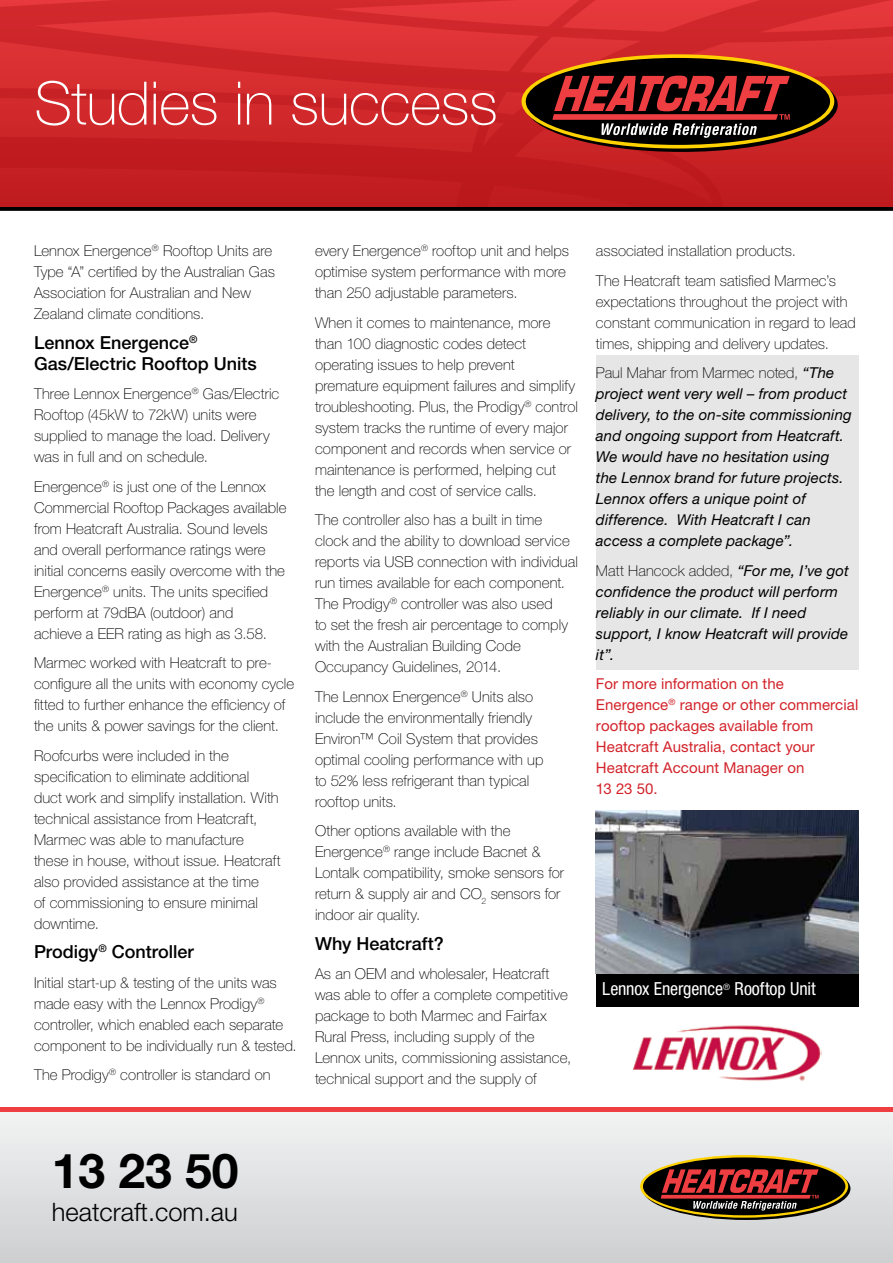
<style>
.page{position:relative;width:893px;height:1263px;background:#fff}
.page>*{position:absolute;margin:0;border:0;box-sizing:border-box;transform-origin:0 0}
.t1{font:100 60px "Helvetica Neue LT Std";letter-spacing:-.01em;color:#fff}
.t2{font:700 48.15px "Helvetica Neue LT Std";color:#000}
.t3{font:300 25.5px "Helvetica Neue LT Std";color:#000}
.t4{font:500 18px/21px "Helvetica Neue LT Std";color:#000}
.t5{font:condensed 18px "Helvetica Neue LT Std";letter-spacing:-.005em;color:#fff}
.t6{font:100 15px/21px "Helvetica Neue LT Std";letter-spacing:.005em;color:#000}
.t7{font:italic 15px/21px "Helvetica Neue LT Std";letter-spacing:.01em;color:#000}
.t8{font:15px/21px "Helvetica Neue LT Std";letter-spacing:.005em;color:#d2232a}
.s1{font-weight:100;font-style:normal}
</style>
<div class="page">
<div style="left:596px;top:355px;width:263px;height:315px;background:#e6e6e6"></div>
<div style="left:0;top:1112px;width:893px;height:151px;background:linear-gradient(to bottom,#f2f3f3,#cdcfd0)"></div>
<hr style="left:0;top:1108px;width:893px;height:4px;background:#ef3e42">
<svg style="left:0;top:206px;width:893px;height:5px;background:#2d0c0d"></svg>
<svg style="left:0;top:0;width:893px;height:206px;background:#cd2629"></svg>
<svg style="left:525px;top:58px;width:313px;height:94px"></svg>
<svg style="left:521px;top:54px;width:313px;height:94px;background:#f3c002"></svg>
<div style="left:526px;top:58px;width:304px;height:87px;background:#000;border-radius:50%"></div>
<svg style="left:552px;top:76px;width:238px;height:62px"></svg>
<svg style="left:642px;top:1157px;width:208px;height:63px"></svg>
<svg style="left:640px;top:1155px;width:208px;height:63px"></svg>
<div style="left:643px;top:1157px;width:202px;height:58px;background:#000;border-radius:50%"></div>
<svg style="left:661px;top:1169px;width:158px;height:41px"></svg>
<img style="left:596px;top:811px;width:263px;height:163px">
<div style="left:596px;top:974px;width:263px;height:32px;background:#000"></div>
<img style="left:634px;top:1025px;width:187px;height:56px">
<h1 class="t1" style="left:34px;top:69px;width:465px">Studies in success</h1>
<p class="t6" style="left:34px;top:240px;width:242px">Lennox Energence<sup>®</sup> Rooftop Units are Type “A” certified by the Australian Gas Association for Australian and New Zealand climate conditions.</p>
<p class="t4" style="left:34px;top:332px;width:224px">Lennox Energence<sup>®<br></sup>Gas/Electric Rooftop Units</p>
<p class="t6" style="left:34px;top:383px;width:247px">Three Lennox Energence<sup>®</sup> Gas/Electric Rooftop (45kW to 72kW) units were supplied to manage the load. Delivery was in full and on schedule.</p>
<p class="t6" style="left:34px;top:476px;width:254px">Energence<sup>®</sup> is just one of the Lennox Commercial Rooftop Packages available from Heatcraft Australia. Sound levels and overall performance ratings were initial concerns easily overcome with the Energence<sup>®</sup> units. The units specified perform at 79dBA (outdoor) and<br>achieve a EER rating as high as 3.58.</p>
<p class="t6" style="left:34px;top:652px;width:262px">Marmec worked with Heatcraft to pre&shy;configure all the units with economy cycle fitted to further enhance the efficiency of the units &amp; power savings for the client.</p>
<p class="t6" style="left:34px;top:745px;width:248px">Roofcurbs were included in the specification to eliminate additional duct work and simplify installation. With technical assistance from Heatcraft, Marmec was able to manufacture these in house, without issue. Heatcraft also provided assistance at the time<br>of commissioning to ensure minimal downtime.</p>
<p class="t4" style="left:34px;top:941px;width:161px">Prodigy<sup>®</sup> Controller</p>
<p class="t6" style="left:34px;top:972px;width:264px">Initial start-up &amp; testing of the units was made easy with the Lennox Prodigy<sup>® </sup>controller, which enabled each separate component to be individually run &amp; tested.</p>
<p class="t6" style="left:34px;top:1064px;width:238px">The Prodigy<sup>®</sup> controller is standard on</p>
<p class="t6" style="left:315px;top:240px;width:255px">every Energence<sup>®</sup> rooftop unit and helps optimise system performance with more than 250 adjustable parameters.</p>
<p class="t6" style="left:315px;top:312px;width:264px">When it comes to maintenance, more than 100 diagnostic codes detect operating issues to help prevent premature equipment failures and simplify troubleshooting. Plus, the Prodigy<sup>®</sup> control system tracks the runtime of every major component and records when service or maintenance is performed, helping cut the length and cost of service calls.</p>
<p class="t6" style="left:315px;top:509px;width:264px">The controller also has a built in time clock and the ability to download service reports via USB connection with individual run times available for each component.<br>The Prodigy<sup>®</sup> controller was also used<br>to set the fresh air percentage to comply with the Australian Building Code Occupancy Guidelines, 2014.</p>
<p class="t6" style="left:315px;top:686px;width:230px">The Lennox Energence<sup>®</sup> Units also include the environmentally friendly<br>Environ™ Coil System that provides optimal cooling performance with up to 52% less refrigerant than typical rooftop units.</p>
<p class="t6" style="left:315px;top:820px;width:250px">Other options available with the Energence<sup>®</sup> range include Bacnet &amp; Lontalk compatibility, smoke sensors for return &amp; supply air and CO<sub>2</sub> sensors for indoor air quality.</p>
<p class="t4" style="left:315px;top:933px;width:130px">Why Heatcraft?</p>
<p class="t6" style="left:315px;top:963px;width:258px">As an OEM and wholesaler, Heatcraft was able to offer a complete competitive package to both Marmec and Fairfax Rural Press, including supply of the Lennox units, commissioning assistance, technical support and the supply of</p>
<p class="t6" style="left:596px;top:236px;width:242px;line-height:29.5px">associated installation products.<br>The Heatcraft team satisfied Marmec’s</p>
<p class="t6" style="left:596px;top:291px;width:261px">expectations throughout the project with constant communication in regard to lead times, shipping and delivery updates.</p>
<p class="t7" style="left:596px;top:362px;width:257px"><span class="s1">Paul Mahar from Marmec noted,</span> “The project went very well – from product delivery, to the on-site commissioning and ongoing support from Heatcraft.<br>We would have no hesitation using the Lennox brand for future projects.<br>Lennox offers a unique point of difference. With Heatcraft I can access a complete package”.</p>
<p class="t7" style="left:596px;top:560px;width:254px"><span class="s1">Matt Hancock added,</span> “For me, I’ve got confidence the product will perform reliably in our climate. If I need support, I know Heatcraft will provide it”.</p>
<p class="t8" style="left:596px;top:673px;width:264px">For more information on the<br>Energence<sup>®</sup> range or other commercial rooftop packages available from<br>Heatcraft Australia, contact your<br>Heatcraft Account Manager on<br>13 23 50.</p>
<p class="t5" style="left:602px;top:978px;width:215px">Lennox Energence<sup>®</sup> Rooftop Unit</p>
<h2 class="t2" style="left:52px;top:1141px;width:188px">13 23 50</h2>
<h3 class="t3" style="left:52px;top:1196px;width:187px">heatcraft.com.au</h3>
</div>
